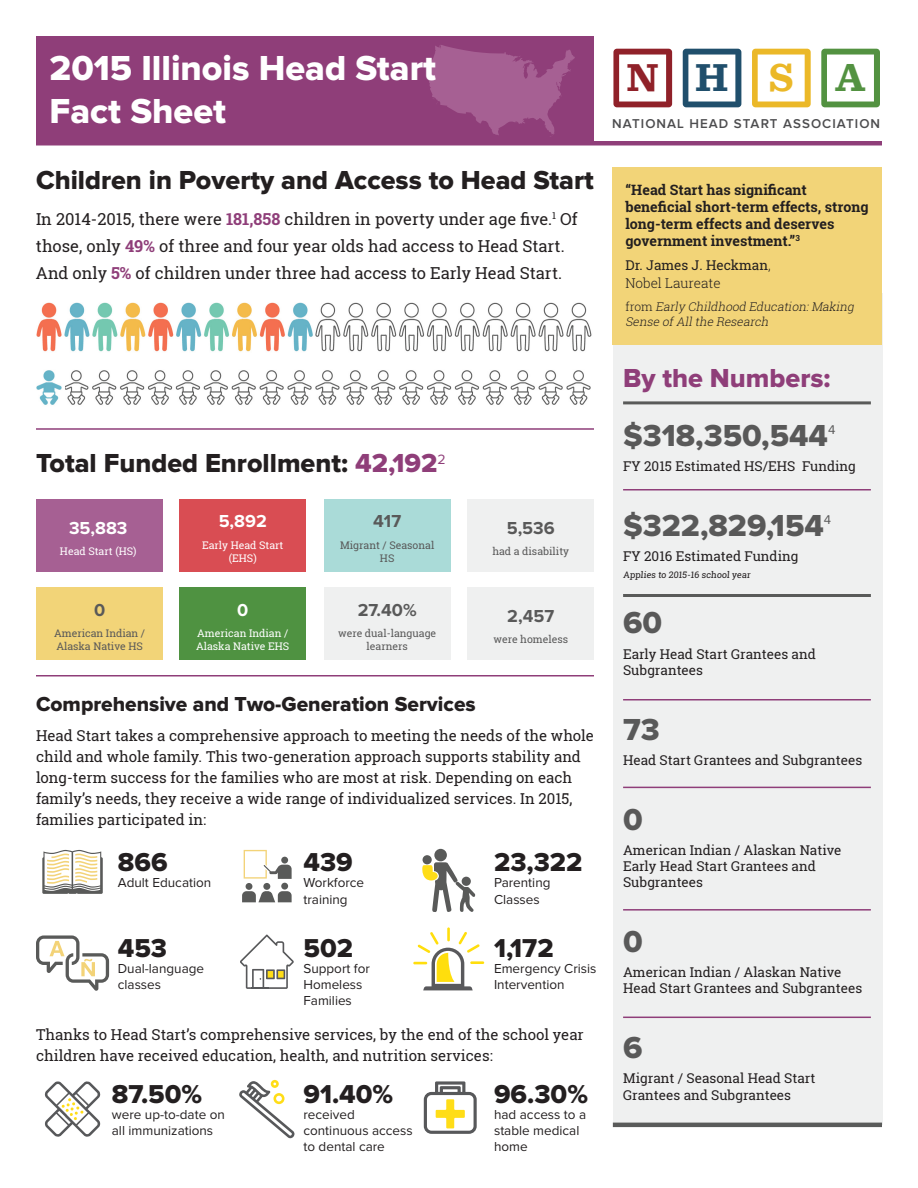
<style>
.page{position:relative;width:918px;height:1188px;background:#fff}
.page>*{position:absolute;margin:0;border:0;box-sizing:border-box;transform-origin:0 0}
.t1{font:700 40.8px "Sentinel";color:#902129}
.t2{font:36px/43.2px "Proxima Nova Extrabld";color:#fff}
.t3{font:31.5px "Proxima Nova Extrabld";color:#595959}
.t4{font:27px "Proxima Nova Extrabld";color:#231f20}
.t5{font:27px "Proxima Nova Extrabld";color:#8f3e79}
.t6{font:26.85px "Proxima Nova Extrabld";color:#231f20}
.t7{font:21px "Proxima Nova Extrabld";color:#231f20}
.t8{font:700 18px "Proxima Nova";color:#595959}
.t9{font:700 18px "Proxima Nova";color:#fff}
.t10{font:16.5px/27px "Roboto Slab";color:#231f20}
.t11{font:15px/21px "Roboto Slab";color:#231f20}
.t12{font:700 14.25px/17.1px "Roboto Slab";color:#231f20}
.t13{font:13.5px/16.2px "Roboto Slab";color:#231f20}
.t14{font:13.5px/16.2px "Proxima Nova";color:#231f20}
.t15{font:600 13.35px "Proxima Nova";letter-spacing:.08em;color:#4d4d4f}
.t16{font:13.05px "Proxima Nova";color:#595959}
.t17{font:italic 300 12px/14.4px "Roboto Slab";color:#231f20}
.t18{font:10.5px/12.6px "Roboto Slab";color:#595959;text-align:center}
.t19{font:10.5px/12.6px "Roboto Slab";color:#fff;text-align:center}
.t20{font:9px "Roboto Slab";color:#231f20}
.s1{font-weight:700;color:#8f3e79}
.s2{color:#8f3e79}
.s3{color:#204f6c}
.s4{color:#ebb828}
.s5{color:#539241}
.s6{font-weight:300}
.s7{font-style:normal}
</style>
<div class="page">
<img style="left:315px;top:302px;width:277px;height:50px">
<div style="left:613px;top:294px;width:270px;height:831px;background:#eff0f0"></div>
<hr style="left:36px;top:675px;width:558px;height:1px;background:#8f3e79">
<hr style="left:36px;top:428px;width:558px;height:2px;background:#8f3e79">
<div style="left:36px;top:141px;width:846px;height:5px;background:#8f3e79"></div>
<svg style="left:36px;top:935px;width:73px;height:56px"></svg>
<div style="left:246px;top:883px;width:6px;height:7px;background:#595a59;border-radius:50%"></div>
<div style="left:281px;top:883px;width:7px;height:7px;background:#595a59;border-radius:50%"></div>
<div style="left:263px;top:883px;width:7px;height:7px;background:#595a59;border-radius:50%"></div>
<svg style="left:242px;top:891px;width:50px;height:11px"></svg>
<svg style="left:244px;top:850px;width:48px;height:29px"></svg>
<svg style="left:42px;top:850px;width:61px;height:44px"></svg>
<svg style="left:45px;top:1081px;width:55px;height:56px"></svg>
<svg style="left:239px;top:1080px;width:56px;height:58px"></svg>
<div style="left:36px;top:36px;width:558px;height:107px;background:#8f3e79"></div>
<svg style="left:428px;top:45px;width:147px;height:92px"></svg>
<hr style="left:623px;top:401px;width:248px;height:3px;background:#595a59">
<hr style="left:623px;top:594px;width:248px;height:3px;background:#595a59">
<hr style="left:623px;top:489px;width:248px;height:1px;background:#8f3e79">
<hr style="left:623px;top:699px;width:248px;height:1px;background:#8f3e79">
<hr style="left:623px;top:787px;width:248px;height:1px;background:#8f3e79">
<hr style="left:623px;top:909px;width:248px;height:2px;background:#8f3e79">
<hr style="left:623px;top:1017px;width:248px;height:1px;background:#8f3e79">
<div style="left:612px;top:167px;width:270px;height:178px;background:#f2d478"></div>
<hr style="left:613px;top:1123px;width:269px;height:4px;background:#5a5b5a">
<svg style="left:240px;top:935px;width:54px;height:54px"></svg>
<div style="left:423px;top:855px;width:9px;height:9px;background:#595a59;border-radius:50%"></div>
<div style="left:434px;top:849px;width:13px;height:12px;background:#595a59;border-radius:50%"></div>
<svg style="left:422px;top:862px;width:54px;height:50px"></svg>
<img style="left:36px;top:302px;width:277px;height:50px">
<img style="left:65px;top:370px;width:526px;height:35px">
<img style="left:36px;top:370px;width:26px;height:35px">
<div style="left:36px;top:499px;width:127px;height:73px;background:#a66093"></div>
<div style="left:180px;top:499px;width:126px;height:73px;background:#d94d53"></div>
<div style="left:324px;top:499px;width:126px;height:73px;background:#aadbd8"></div>
<div style="left:468px;top:499px;width:126px;height:73px;background:#eff0f0"></div>
<div style="left:468px;top:587px;width:126px;height:73px;background:#eff0f0"></div>
<div style="left:324px;top:587px;width:126px;height:73px;background:#eff0f0"></div>
<div style="left:36px;top:587px;width:127px;height:73px;background:#f2d478"></div>
<div style="left:180px;top:587px;width:126px;height:73px;background:#4f9241"></div>
<svg style="left:423px;top:1081px;width:54px;height:53px"></svg>
<div style="left:447px;top:1100px;width:6px;height:27px;background:#ffdd17"></div>
<div style="left:437px;top:1111px;width:27px;height:6px;background:#ffdd17"></div>
<hr style="left:470px;top:961px;width:14px;height:3px;background:#ffde0d">
<hr style="left:447px;top:927px;width:3px;height:14px;background:#ffde0d">
<svg style="left:413px;top:932px;width:67px;height:58px"></svg>
<svg style="left:613px;top:49px;width:59px;height:58px"></svg>
<svg style="left:683px;top:49px;width:58px;height:58px"></svg>
<svg style="left:752px;top:49px;width:59px;height:58px"></svg>
<svg style="left:821px;top:49px;width:59px;height:58px"></svg>
<h2 class="t2" style="left:50px;top:47px;width:388px">2015 Illinois Head Start<br>Fact Sheet</h2>
<h3 class="t4" style="left:36px;top:164px;width:559px">Children in Poverty and Access to Head Start</h3>
<p class="t10" style="left:36px;top:205px;width:543px">In 2014-2015, there were <span class="s1">181,858</span> children in poverty under age five.<sup>1</sup> Of those, only <span class="s1">49%</span> of three and four year olds had access to Head Start.<br>And only <span class="s1">5%</span> of children under three had access to Early Head Start.</p>
<h3 class="t4" style="left:36px;top:448px;width:411px">Total Funded Enrollment: <span class="s2">42,192</span><sup>2</sup></h3>
<p class="t9" style="left:69px;top:517px;width:60px">35,883</p>
<p class="t19" style="left:60px;top:545px;width:78px">Head Start (HS)</p>
<p class="t8" style="left:94px;top:599px;width:13px">0</p>
<p class="t18" style="left:54px;top:627px;width:93px;text-align:left">American Indian /<br>Alaska Native HS</p>
<p class="t9" style="left:219px;top:511px;width:50px">5,892</p>
<p class="t19" style="left:202px;top:539px;width:83px">Early Head Start (EHS)</p>
<p class="t9" style="left:237px;top:599px;width:13px">0</p>
<p class="t19" style="left:196px;top:627px;width:95px;text-align:left">American Indian /<br>Alaska Native EHS</p>
<p class="t8" style="left:373px;top:511px;width:29px">417</p>
<p class="t18" style="left:340px;top:539px;width:96px">Migrant / Seasonal<br>HS</p>
<p class="t8" style="left:358px;top:599px;width:61px">27.40%</p>
<p class="t18" style="left:338px;top:627px;width:100px">were dual-language learners</p>
<p class="t8" style="left:507px;top:517px;width:50px">5,536</p>
<p class="t18" style="left:492px;top:545px;width:78px">had a disability</p>
<p class="t8" style="left:507px;top:606px;width:48px">2,457</p>
<p class="t18" style="left:493px;top:633px;width:76px">were homeless</p>
<h3 class="t7" style="left:36px;top:692px;width:441px">Comprehensive and Two-Generation Services</h3>
<p class="t11" style="left:36px;top:725px;width:560px">Head Start takes a comprehensive approach to meeting the needs of the whole child and whole family. This two-generation approach supports stability and long-term success for the families who are most at risk. Depending on each family’s needs, they receive a wide range of individualized services. In 2015, families participated in:</p>
<h3 class="t6" style="left:118px;top:847px;width:51px">866</h3>
<p class="t14" style="left:118px;top:875px;width:95px">Adult Education</p>
<h3 class="t6" style="left:118px;top:932px;width:51px">453</h3>
<p class="t14" style="left:118px;top:960px;width:88px">Dual-language classes</p>
<h3 class="t6" style="left:303px;top:847px;width:51px">439</h3>
<p class="t14" style="left:303px;top:875px;width:62px">Workforce training</p>
<h3 class="t6" style="left:303px;top:932px;width:51px">502</h3>
<p class="t14" style="left:303px;top:960px;width:68px">Support for<br>Homeless<br>Families</p>
<h3 class="t6" style="left:494px;top:847px;width:90px">23,322</h3>
<p class="t14" style="left:494px;top:875px;width:58px">Parenting<br>Classes</p>
<h3 class="t6" style="left:494px;top:932px;width:61px">1,172</h3>
<p class="t14" style="left:494px;top:960px;width:104px">Emergency Crisis<br>Intervention</p>
<p class="t11" style="left:36px;top:1024px;width:549px">Thanks to Head Start’s comprehensive services, by the end of the school year children have received education, health, and nutrition services:</p>
<h3 class="t6" style="left:112px;top:1078px;width:92px">87.50%</h3>
<p class="t14" style="left:112px;top:1106px;width:115px">were up-to-date on all immunizations</p>
<h3 class="t6" style="left:303px;top:1078px;width:91px">91.40%</h3>
<p class="t14" style="left:303px;top:1106px;width:111px">received continuous access to dental care</p>
<h3 class="t6" style="left:494px;top:1078px;width:95px">96.30%</h3>
<p class="t14" style="left:494px;top:1106px;width:94px">had access to a stable medical home</p>
<h1 class="t1" style="left:626px;top:46px;width:240px">N<span class="s3">H</span><span class="s4">S</span><span class="s5">A</span></h1>
<p class="t15" style="left:612px;top:117px;width:269px">NATIONAL HEAD START ASSOCIATION</p>
<p class="t12" style="left:626px;top:181px;width:244px">“Head Start has significant beneficial short-term effects, strong long-term effects and deserves government investment.”<sup>3</sup></p>
<p class="t13" style="left:626px;top:256px;width:147px;line-height:18px">Dr. James J. Heckman<span class="s6">,<br>Nobel Laureate</span></p>
<p class="t17" style="left:625px;top:299px;width:233px"><span class="s7">f r o m</span> Early Childhood Education:Making<br>Sense ofAllthe Research</p>
<h3 class="t5" style="left:623px;top:363px;width:209px">By the Numbers:</h3>
<h3 class="t3" style="left:623px;top:418px;width:206px">$318,350,544</h3>
<p class="t16" style="left:828px;top:422px;width:9px">4</p>
<p class="t13" style="left:623px;top:458px;width:234px">FY 2015 Estimated HS/EHS Funding</p>
<h3 class="t3" style="left:623px;top:508px;width:202px">$322,829,154</h3>
<p class="t16" style="left:824px;top:512px;width:9px">4</p>
<p class="t13" style="left:623px;top:548px;width:177px">FY 2016 Estimated Funding</p>
<p class="t20" style="left:623px;top:568px;width:130px">Applies to 2015-16 school year</p>
<h3 class="t3" style="left:623px;top:605px;width:41px">60</h3>
<p class="t13" style="left:623px;top:646px;width:194px">Early Head Start Grantees and<br>Subgrantees</p>
<h3 class="t3" style="left:623px;top:711px;width:38px">73</h3>
<p class="t13" style="left:623px;top:752px;width:241px">Head Start Grantees and Subgrantees</p>
<h3 class="t3" style="left:623px;top:801px;width:21px">0</h3>
<p class="t13" style="left:623px;top:842px;width:220px">American Indian / Alaskan Native<br>Early Head Start Grantees and<br>Subgrantees</p>
<h3 class="t3" style="left:623px;top:923px;width:21px">0</h3>
<p class="t13" style="left:623px;top:964px;width:241px">American Indian / Alaskan Native<br>Head Start Grantees and Subgrantees</p>
<h3 class="t3" style="left:623px;top:1030px;width:21px">6</h3>
<p class="t13" style="left:623px;top:1070px;width:194px">Migrant / Seasonal Head Start<br>Grantees and Subgrantees</p>
</div>
